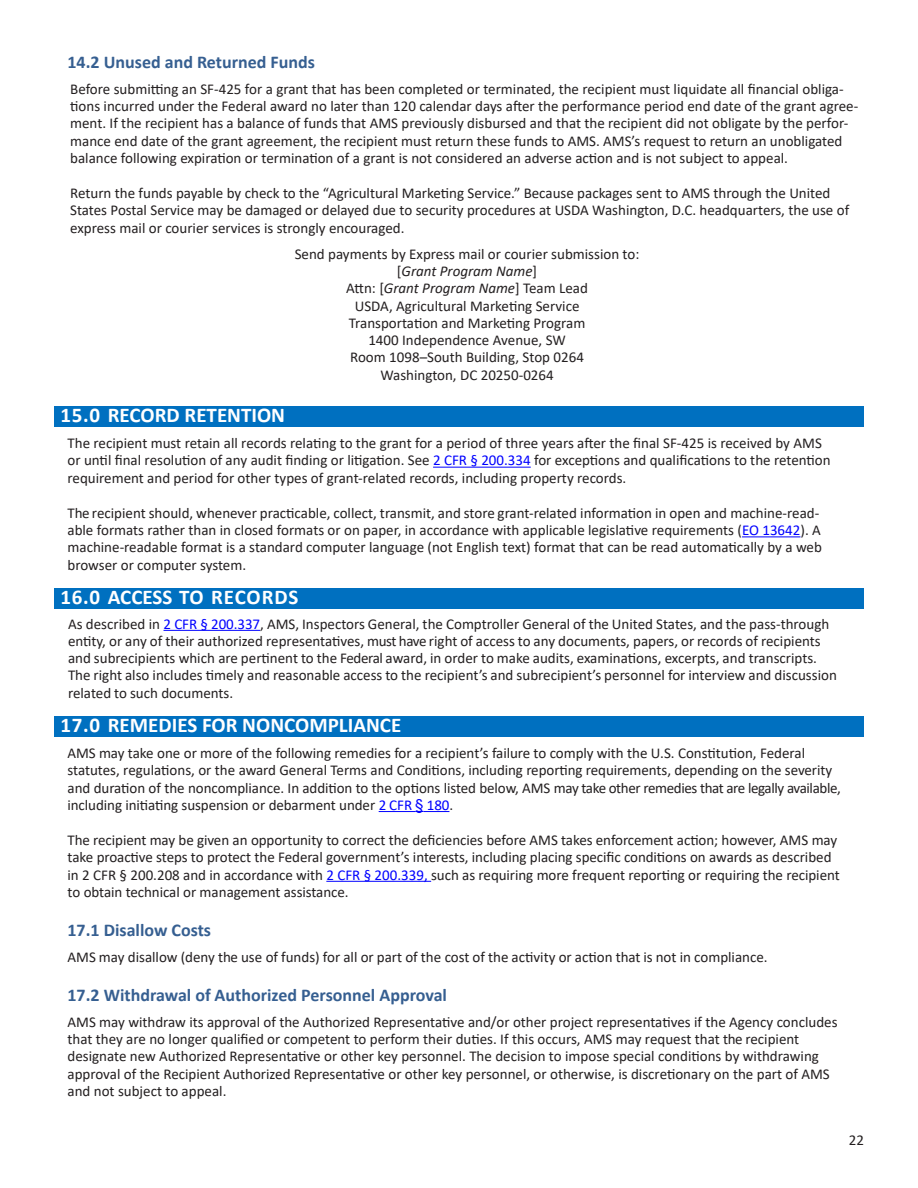
<style>
.page{position:relative;width:918px;height:1188px;background:#fff}
.page>*{position:absolute;margin:0;border:0;box-sizing:border-box;transform-origin:0 0}
.Heading_1{font:700 21px "Calibri";color:#fff}
.Heading_1-2{font:700 21px "Calibri";letter-spacing:.025em;color:#fff}
.t1{font:700 18px "Calibri";color:#365f91}
.Body_Text{font:15px/17.2px "Calibri";color:#231f20}
.No_Spacing{font:15px/17.2px "Calibri";color:#231f20}
.Body_Text-2{font:italic 15px "Calibri";color:#231f20}
.s1{font-style:normal}
.s2{color:#00f}
.s3{font-family:"Arial";color:#00f}
</style>
<div class="page">
<div style="left:54px;top:406px;width:810px;height:21px;background:#0070c0"></div>
<hr style="left:433px;top:467px;width:98px;height:1px;background:#00f">
<hr style="left:742px;top:536px;width:58px;height:1px;background:#00f">
<div style="left:54px;top:588px;width:810px;height:21px;background:#0070c0"></div>
<hr style="left:164px;top:630px;width:96px;height:1px;background:#00f">
<div style="left:54px;top:716px;width:810px;height:21px;background:#0070c0"></div>
<hr style="left:379px;top:811px;width:36px;height:1px;background:#00f">
<svg style="left:415px;top:811px;width:34px;height:1px"></svg>
<hr style="left:326px;top:881px;width:105px;height:1px;background:#00f">
<p class="t1" style="left:68px;top:49px;width:249px">14.2 Unused and Returned Funds</p>
<p class="Body_Text" style="left:70px;top:80px;width:790px">Before submitting an SF-425 for a grant that has been completed or terminated, the recipient must liquidate all financial obliga&shy;tions incurred under the Federal award no later than 120 calendar days after the performance period end date of the grant agree&shy;ment. If the recipient has a balance of funds that AMS previously disbursed and that the recipient did not obligate by the perfor&shy;mance end date of the grant agreement, the recipient must return these funds to AMS. AMS’s request to return an unobligated balance following expiration or termination of a grant is not considered an adverse action and is not subject to appeal.</p>
<p class="Body_Text" style="left:70px;top:184px;width:781px">Return the funds payable by check to the “Agricultural Marketing Service.” Because packages sent to AMS through the United<br>States Postal Service may be damaged or delayed due to security procedures at USDA Washington, D.C. headquarters, the use of express mail or courier services is strongly encouraged.</p>
<p class="Body_Text" style="left:295px;top:245px;width:346px">Send payments by Express mail or courier submission to:</p>
<p class="Body_Text-2" style="left:397px;top:261px;width:142px"><span class="s1">[</span>Grant Program Name<span class="s1">]</span></p>
<p class="Body_Text-2" style="left:346px;top:278px;width:243px"><span class="s1">Attn: [</span>Grant Program Name<span class="s1">] Team Lead</span></p>
<p class="Body_Text" style="left:355px;top:297px;width:226px">USDA, Agricultural Marketing Service</p>
<p class="Body_Text" style="left:349px;top:314px;width:238px">Transportation and Marketing Program</p>
<p class="Body_Text" style="left:368px;top:331px;width:199px">1400 Independence Avenue, SW</p>
<p class="Body_Text" style="left:350px;top:348px;width:235px">Room 1098–South Building, Stop 0264</p>
<p class="Body_Text" style="left:380px;top:366px;width:175px">Washington, DC 20250-0264</p>
<p class="Heading_1" style="left:60px;top:400px;width:226px">15.0 RECORD RETENTION</p>
<p class="No_Spacing" style="left:68px;top:434px;width:765px">The recipient must retain all records relating to the grant for a period of three years after the final SF-425 is received by AMS or until final resolution of any audit finding or litigation. See <span class="s2">2 CFR § 200.334</span> for exceptions and qualifications to the retention requirement and period for other types of grant-related records, including property records.</p>
<p class="Body_Text" style="left:68px;top:504px;width:756px">The recipient should, whenever practicable, collect, transmit, and store grant-related information in open and machine-read&shy;able formats rather than in closed formats or on paper, in accordance with applicable legislative requirements (<span class="s2">EO 13642</span>). A machine-readable format is a standard computer language (not English text) format that can be read automatically by a web browser or computer system.</p>
<p class="Heading_1-2" style="left:60px;top:582px;width:240px">16.0 ACCESS TO RECORDS</p>
<p class="Body_Text" style="left:68px;top:615px;width:770px">As described in <span class="s2">2 CFR § 200.337</span>, AMS, Inspectors General, the Comptroller General of the United States, and the pass-through entity, or any of their authorized representatives, must have right of access to any documents, papers, or records of recipients and subrecipients which are pertinent to the Federal award, in order to make audits, examinations, excerpts, and transcripts.<br>The right also includes timely and reasonable access to the recipient’s and subrecipient’s personnel for interview and discussion related to such documents.</p>
<p class="Heading_1" style="left:60px;top:710px;width:342px">17.0 REMEDIES FOR NONCOMPLIANCE</p>
<p class="Body_Text" style="left:68px;top:744px;width:775px">AMS may take one or more of the following remedies for a recipient’s failure to comply with the U.S. Constitution, Federal statutes, regulations, or the award General Terms and Conditions, including reporting requirements, depending on the severity and duration of the noncompliance. In addition to the options listed below, AMS may take other remedies that are legally available, including initiating suspension or debarment under <span class="s2">2 CFR</span> <span class="s3">§</span> <span class="s2">180</span>.</p>
<p class="Body_Text" style="left:68px;top:831px;width:774px">The recipient may be given an opportunity to correct the deficiencies before AMS takes enforcement action; however, AMS may take proactive steps to protect the Federal government’s interests, including placing specific conditions on awards as described in 2 CFR § 200.208 and in accordance with <span class="s2">2 CFR § 200.339,</span> such as requiring more frequent reporting or requiring the recipient to obtain technical or management assistance.</p>
<p class="t1" style="left:68px;top:917px;width:145px">17.1 Disallow Costs</p>
<p class="Body_Text" style="left:68px;top:948px;width:702px">AMS may disallow (deny the use of funds) for all or part of the cost of the activity or action that is not in compliance.</p>
<p class="t1" style="left:68px;top:982px;width:381px">17.2 Withdrawal of Authorized Personnel Approval</p>
<p class="Body_Text" style="left:68px;top:1013px;width:772px">AMS may withdraw its approval of the Authorized Representative and/or other project representatives if the Agency concludes that they are no longer qualified or competent to perform their duties. If this occurs, AMS may request that the recipient designate new Authorized Representative or other key personnel. The decision to impose special conditions by withdrawing approval of the Recipient Authorized Representative or other key personnel, or otherwise, is discretionary on the part of AMS and not subject to appeal.</p>
<p class="Body_Text" style="left:849px;top:1131px;width:17px">22</p>
</div>
